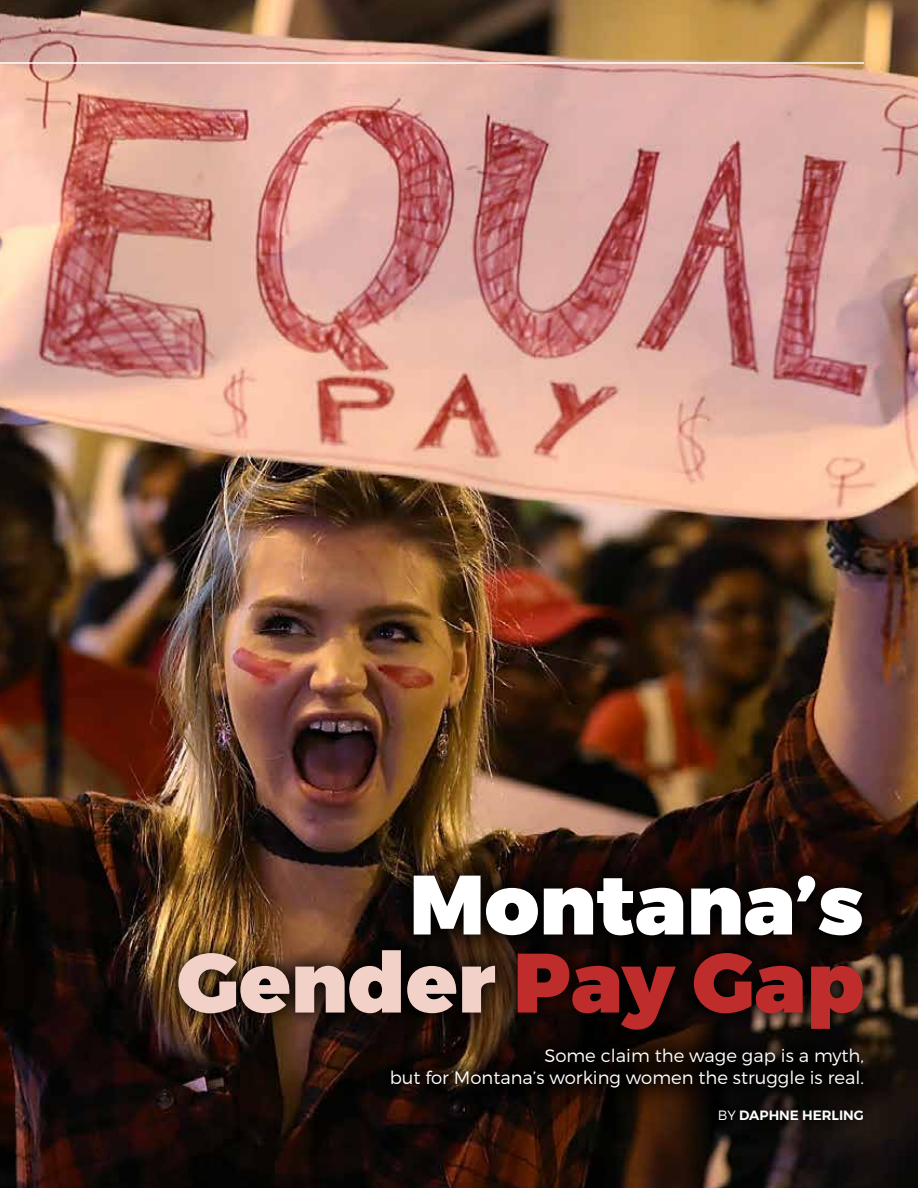
<style>
.page{position:relative;width:918px;height:1188px;background:#fff}
.page>*{position:absolute;margin:0;border:0;box-sizing:border-box;transform-origin:0 0}
.t1{font:900 84px/78px "Montserrat";color:#fff;text-align:right}
.t2{font:300 18px/21.6px "Montserrat";color:#fff;text-align:right}
.t3{font:600 13.5px "Montserrat";color:#fff}
.s1{color:#f2d1c9}
.s2{color:#bf2c2c}
.s3{font-weight:300}
</style>
<div class="page">
<img style="left:0;top:0;width:918px;height:1188px">
<svg style="left:707px;top:1118px;width:168px;height:14px;background:#110d0b"></svg>
<div style="left:360px;top:1018px;width:534px;height:100px;background:#000;opacity:.75"></div>
<svg style="left:160px;top:857px;width:721px;height:191px;background:#24150c"></svg>
<hr style="left:0;top:62px;width:864px;height:2px;background:#fff">
<h1 class="t1" style="left:177px;top:869px;width:688px">Montana’s<br><span class="s1">Gender</span> <span class="s2">Pay Gap</span></h1>
<p class="t2" style="left:390px;top:1045px;width:476px">Some claim the wage gap is a myth,<br>but for Montana’s working women the struggle is real.</p>
<p class="t3" style="left:718px;top:1107px;width:148px"><span class="s3">BY</span> DAPHNE HERLING</p>
</div>
